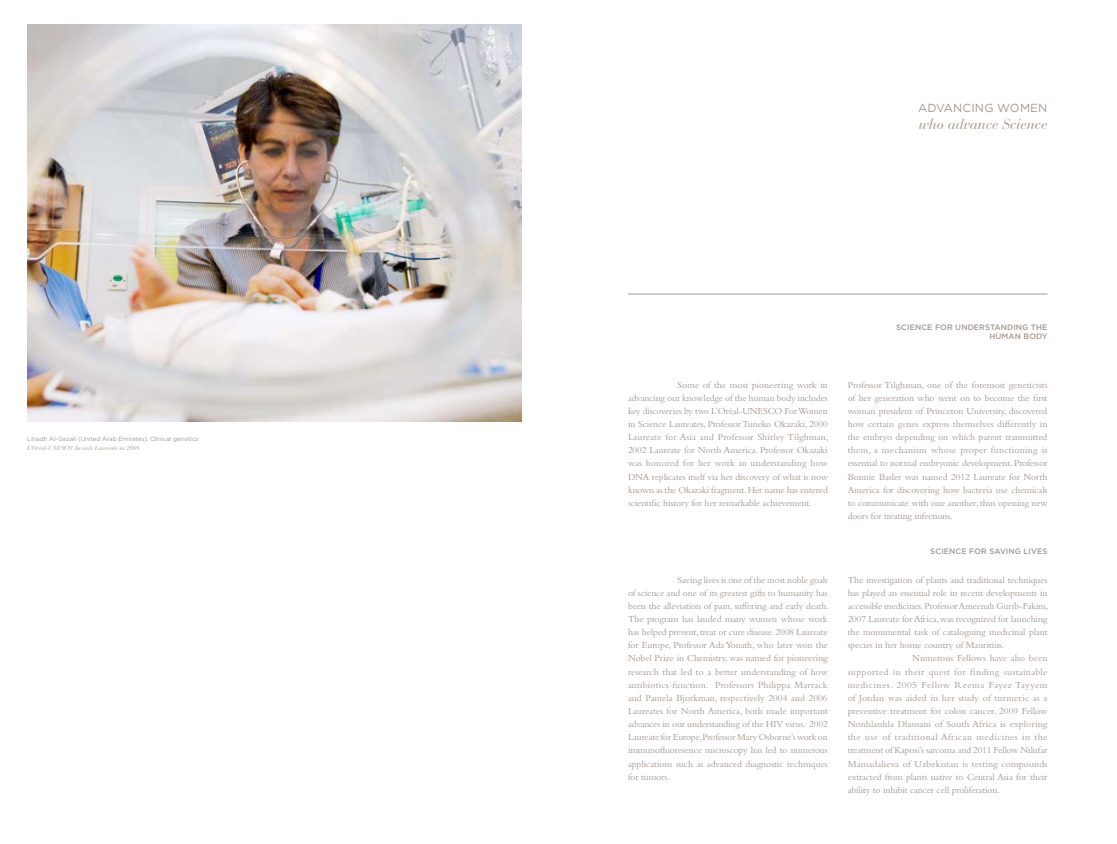
<style>
.page{position:relative;width:1117px;height:844px;background:#fff}
.page>*{position:absolute;margin:0;border:0;box-sizing:border-box;transform-origin:0 0}
.t1{font:italic 14.35px "Bauer Bodoni";letter-spacing:-.005em;color:#a59890}
.t2{font:11.64px "Gotham";letter-spacing:.015em;color:#a59890}
.t3{font:9.62px/13.1px "Bembo";letter-spacing:-.01em;color:#a59890;text-align:justify}
.t4{font:9.62px "Bembo";letter-spacing:.015em;color:#a59890}
.t5{font:9.62px "Bembo";letter-spacing:.035em;color:#a59890}
.t6{font:9.62px "Bembo";letter-spacing:.04em;color:#a59890}
.t7{font:9.62px "Bembo";letter-spacing:.05em;color:#a59890}
.t8{font:9.62px "Bembo";letter-spacing:.01em;color:#a59890}
.t9{font:500 7.88px/9.6px "Gotham";letter-spacing:.01em;color:#a59890;text-align:right}
.t10{font:6.12px "Gotham";letter-spacing:-.01em;color:#a59890}
.t11{font:italic 6.12px "Bauer Bodoni";letter-spacing:-.01em;color:#a59890}
</style>
<div class="page">
<img style="left:27px;top:25px;width:494px;height:397px">
<hr style="left:628px;top:294px;width:419px;height:1px;background:#a59890">
<p class="t10" style="left:27px;top:435px;width:173px">Lihadh Al-Gazali (United Arab Emirates), Clinical genetics</p>
<p class="t11" style="left:27px;top:444px;width:114px">L’Oréal-UNESCO Awards Laureate in 2008</p>
<p class="t2" style="left:917px;top:102px;width:131px">ADVANCING WOMEN</p>
<h1 class="t1" style="left:918px;top:115px;width:130px">who advance Science</h1>
<p class="t9" style="left:895px;top:321px;width:153px">SCIENCE FOR UNDERSTANDING THE<br>H UMAN BODY</p>
<p class="t3" style="left:628px;top:378px;width:202px;text-indent:50px">Some of the most pioneering work in advancing our knowledge of the human body includes key discoveries by two L’Oréal-UNESCO For Women in Science Laureates, Professor Tuneko Okazaki, 2000<br>Laureate for Asia and Professor Shirley Tilghman, 2002 Laureate for North America. Professor Okazaki was honored for her work in understanding how DNA replicates itself via her discovery of what is now known as the Okazaki fragment. Her name has entered scientific history for her remarkable achievement.</p>
<p class="t3" style="left:847px;top:378px;width:201px">Professor Tilghman, one of the foremost geneticists of her generation who went on to become the first woman president of Princeton University, discovered how certain genes express themselves differently in the embryo depending on which parent transmitted them, a mechanism whose proper functioning is essential to normal embryonic development. Professor Bonnie Basler was named 2012 Laureate for North America for discovering how bacteria use chemicals to communicate with one another, thus opening new doors for treating infections.</p>
<p class="t9" style="left:930px;top:546px;width:118px">SCIENCE FOR SAVING LIVES</p>
<p class="t3" style="left:628px;top:572px;width:202px;text-indent:50px">Saving lives is one of the most noble goals of science and one of its greatest gifts to humanity has been the alleviation of pain, suffering and early death.<br>The program has lauded many women whose work has helped prevent, treat or cure disease. 2008 Laureate for Europe, Professor Ada Yonath, who later won the Nobel Prize in Chemistry, was named for pioneering research that led to a better understanding of how antibiotics function. Professors Philippa Marrack and Pamela Bjorkman, respectively 2004 and 2006<br>Laureates for North America, both made important advances in our understanding of the HIV virus. 2002<br>Laureate for Europe,Professor Mary Osborne’s work on immunofluoresence microscopy has led to numerous applications such as advanced diagnostic techniques for tumors.</p>
<p class="t3" style="left:847px;top:572px;width:201px">The investigation of plants and traditional techniques</p>
<p class="t3" style="left:847px;top:586px;width:201px">has played an essential role in recent developments in</p>
<p class="t3" style="left:847px;top:599px;width:202px">accessible medicines. Professor Ameenah Gurib-Fakim,</p>
<p class="t3" style="left:847px;top:612px;width:201px">2007 Laureate for Africa, was recognized for launching</p>
<p class="t3" style="left:847px;top:625px;width:201px">the monumental task of cataloguing medicinal plant</p>
<p class="t3" style="left:847px;top:638px;width:158px">species in her home country of Mauritius.</p>
<p class="t8" style="left:912px;top:652px;width:137px">Numerous Fellows have also been</p>
<p class="t5" style="left:847px;top:665px;width:201px">supported in their quest for finding sustainable</p>
<p class="t7" style="left:847px;top:679px;width:201px">medicines. 2005 Fellow Reema Fayez Tayyem</p>
<p class="t4" style="left:847px;top:692px;width:201px">of Jordan was aided in her study of turmeric as a</p>
<p class="t3" style="left:847px;top:704px;width:201px">preventive treatment for colon cancer. 2009 Fellow</p>
<p class="t4" style="left:847px;top:718px;width:201px">Nonhlanhla Dlamani of South Africa is exploring</p>
<p class="t6" style="left:847px;top:731px;width:201px">the use of traditional African medicines in the</p>
<p class="t3" style="left:847px;top:743px;width:201px">treatment of Kaposi’s sarcoma and 2011 Fellow Nilufar</p>
<p class="t4" style="left:847px;top:757px;width:201px">Mamadalieva of Uzbekistan is testing compounds</p>
<p class="t3" style="left:847px;top:769px;width:201px">extracted from plants native to Central Asia for their</p>
<p class="t3" style="left:847px;top:782px;width:154px">ability to inhibit cancer cell proliferation.</p>
</div>
